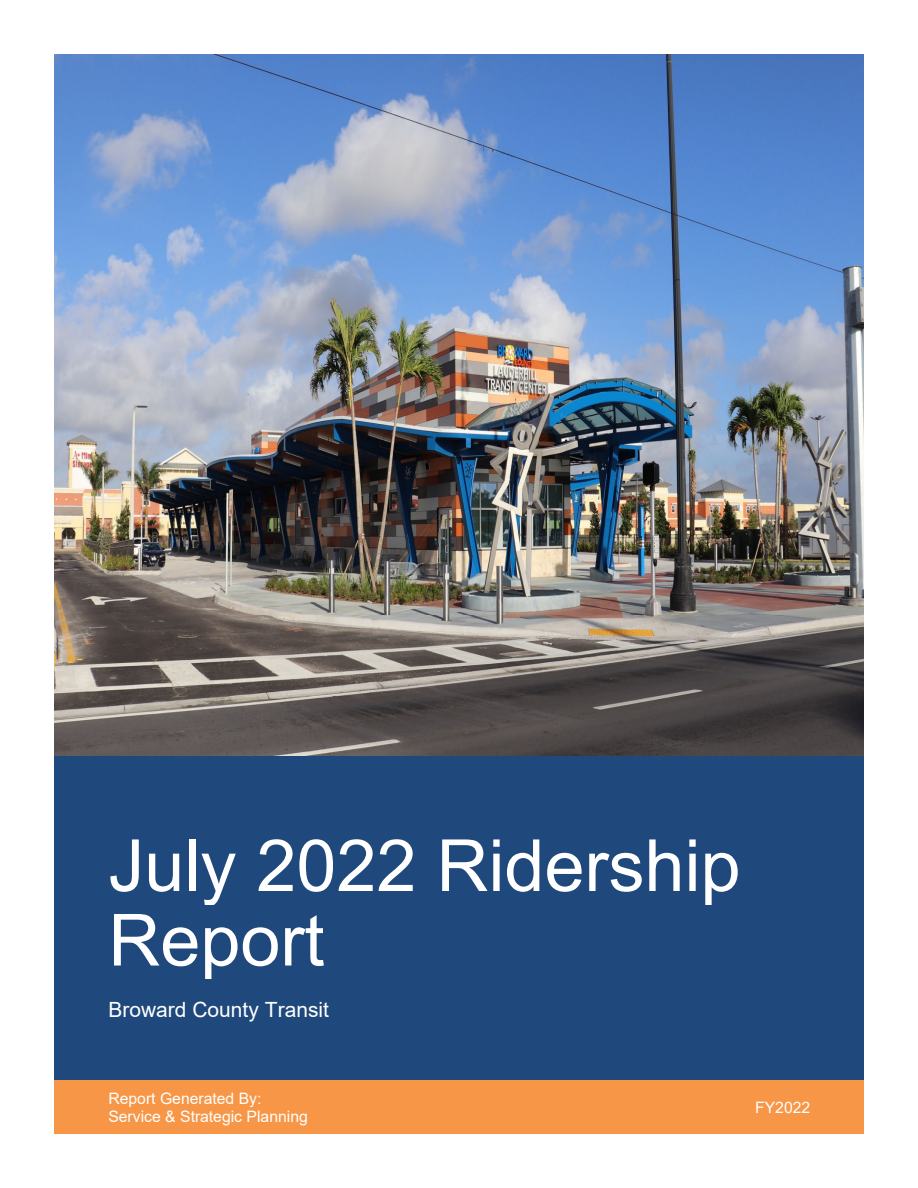
<style>
.page{position:relative;width:918px;height:1188px;background:#fff}
.page>*{position:absolute;margin:0;border:0;box-sizing:border-box;transform-origin:0 0}
.t1{font:72px/74.6px "Arial";color:#fff}
.t2{font:21px "Arial";color:#fff}
.t3{font:15.75px/18.1px "Arial";color:#fff}
</style>
<div class="page">
<div style="left:54px;top:756px;width:810px;height:324px;background:#1f497c"></div>
<div style="left:54px;top:1080px;width:270px;height:54px;background:#f79646"></div>
<div style="left:324px;top:1080px;width:270px;height:54px;background:#f79646"></div>
<div style="left:594px;top:1080px;width:270px;height:54px;background:#f79646"></div>
<img style="left:54px;top:54px;width:810px;height:701px">
<p class="t1" style="left:108px;top:828px;width:634px">July 2022 Ridership<br>Report</p>
<p class="t2" style="left:108px;top:995px;width:222px">Broward County Transit</p>
<p class="t3" style="left:108px;top:1089px;width:201px">Report Generated By:<br>Service &amp; Strategic Planning</p>
<p class="t3" style="left:755px;top:1098px;width:57px">FY2022</p>
</div>
